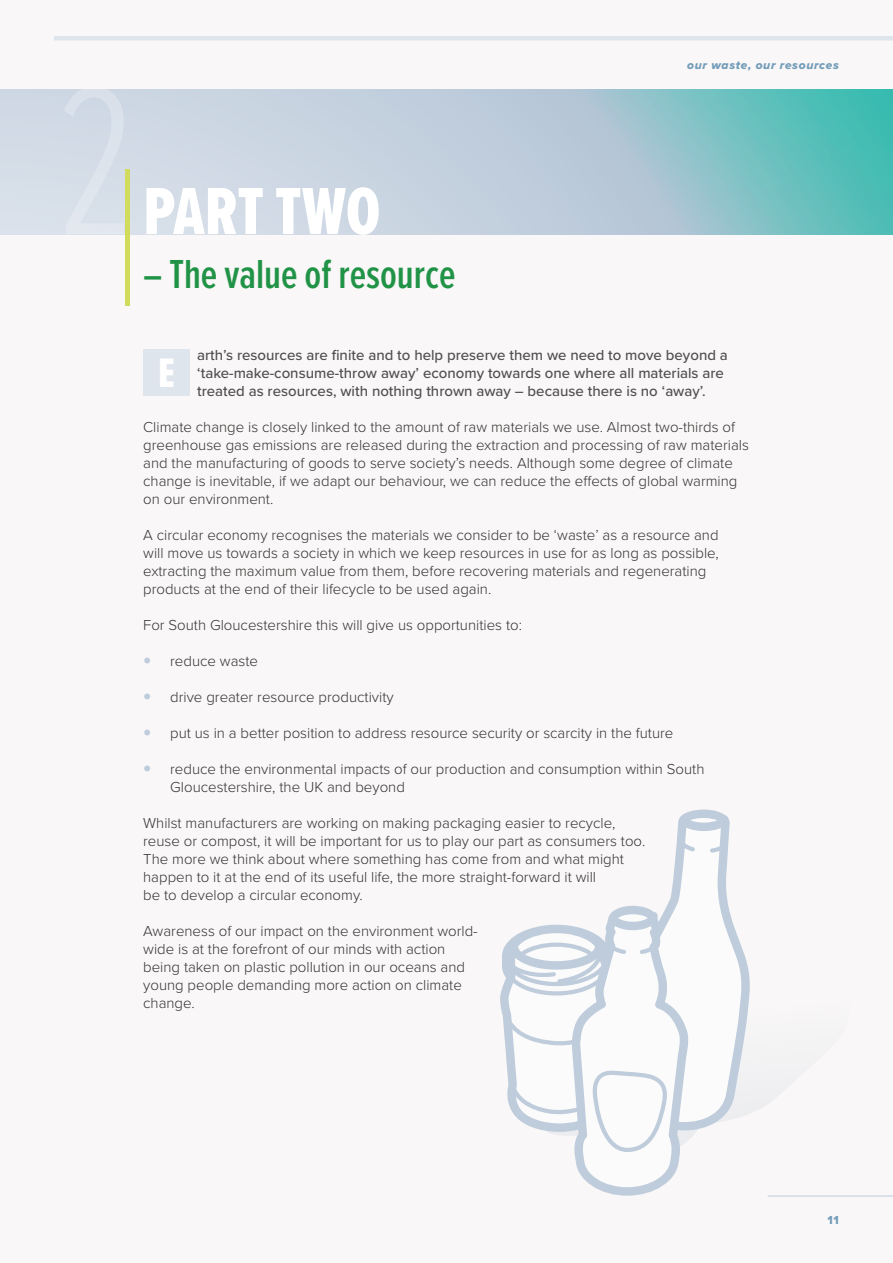
<style>
.page{position:relative;width:893px;height:1263px;background:#f9f7f7}
.page>*{position:absolute;margin:0;border:0;box-sizing:border-box;transform-origin:0 0}
.t1{font:69px "Proxima Nova Ex Cn Extrabld";letter-spacing:-.005em;color:#fff}
.t2{font:42.75px "Proxima Nova Ex Cn Extrabld";color:#fff}
.t3{font:600 42px "Proxima Nova Ex Cn";color:#219347}
.t4{font:300 15px/18px "Proxima Nova";color:#333332}
.t5{font:500 15px/18px "Proxima Nova";color:#504f4f}
.t6{font:12px "Proxima Nova Extrabld It";letter-spacing:.055em;color:#729cb8}
.t7{font:12px "Proxima Nova Extrabld";color:#729cb8}
</style>
<div class="page">
<hr style="left:54px;top:36px;width:839px;height:4px;background:#dfe5ed">
<hr style="left:768px;top:1196px;width:125px;height:1px;background:#beccdb">
<div style="left:143px;top:350px;width:47px;height:46px;background:#dfe5ed"></div>
<svg style="left:697px;top:89px;width:196px;height:145px;background:#66bfbd"></svg>
<svg style="left:0;top:89px;width:697px;height:145px;background:#becedc"></svg>
<svg style="left:0;top:159px;width:486px;height:75px;background:#cfd9e4"></svg>
<div style="left:125px;top:170px;width:5px;height:136px;background:#d1db5c"></div>
<svg style="left:500px;top:809px;width:250px;height:387px"></svg>
<svg style="left:690px;top:818px;width:27px;height:4px"></svg>
<svg style="left:508px;top:828px;width:233px;height:359px"></svg>
<h2 class="t1" style="left:143px;top:161px;width:239px">PART TWO</h2>
<p class="t3" style="left:143px;top:244px;width:314px">– The value of resource</p>
<p class="t6" style="left:687px;top:56px;width:153px">our waste, our resources</p>
<p class="t5" style="left:197px;top:345px;width:532px">arth’s resources are finite and to help preserve them we need to move beyond a ‘take-make-consume-throw away’ economy towards one where all materials are treated as resources, with nothing thrown away – because there is no ‘away’.</p>
<p class="t4" style="left:143px;top:417px;width:607px">Climate change is closely linked to the amount of raw materials we use. Almost two-thirds of greenhouse gas emissions are released during the extraction and processing of raw materials and the manufacturing of goods to serve society’s needs. Although some degree of climate change is inevitable, if we adapt our behaviour, we can reduce the effects of global warming on our environment.</p>
<p class="t4" style="left:143px;top:525px;width:577px">A circular economy recognises the materials we consider to be ‘waste’ as a resource and will move us towards a society in which we keep resources in use for as long as possible, extracting the maximum value from them, before recovering materials and regenerating products at the end of their lifecycle to be used again.</p>
<p class="t4" style="left:143px;top:615px;width:380px">For South Gloucestershire this will give us opportunities to:</p>
<p class="t4" style="left:170px;top:651px;width:89px">reduce waste</p>
<p class="t4" style="left:170px;top:687px;width:225px">drive greater resource productivity</p>
<p class="t4" style="left:170px;top:723px;width:505px">put us in a better position to address resource security or scarcity in the future</p>
<p class="t4" style="left:170px;top:759px;width:536px">reduce the environmental impacts of our production and consumption within South<br>Gloucestershire, the UK and beyond</p>
<p class="t4" style="left:143px;top:813px;width:504px">Whilst manufacturers are working on making packaging easier to recycle, reuse or compost, it will be important for us to play our part as consumers too.<br>The more we think about where something has come from and what might happen to it at the end of its useful life, the more straight-forward it will<br>be to develop a circular economy.</p>
<p class="t4" style="left:143px;top:921px;width:336px">Awareness of our impact on the environment world&shy;wide is at the forefront of our minds with action being taken on plastic pollution in our oceans and young people demanding more action on climate change.</p>
<h2 class="t2" style="left:158px;top:342px;width:18px">E</h2>
<p class="t7" style="left:828px;top:1211px;width:13px">11</p>
</div>
